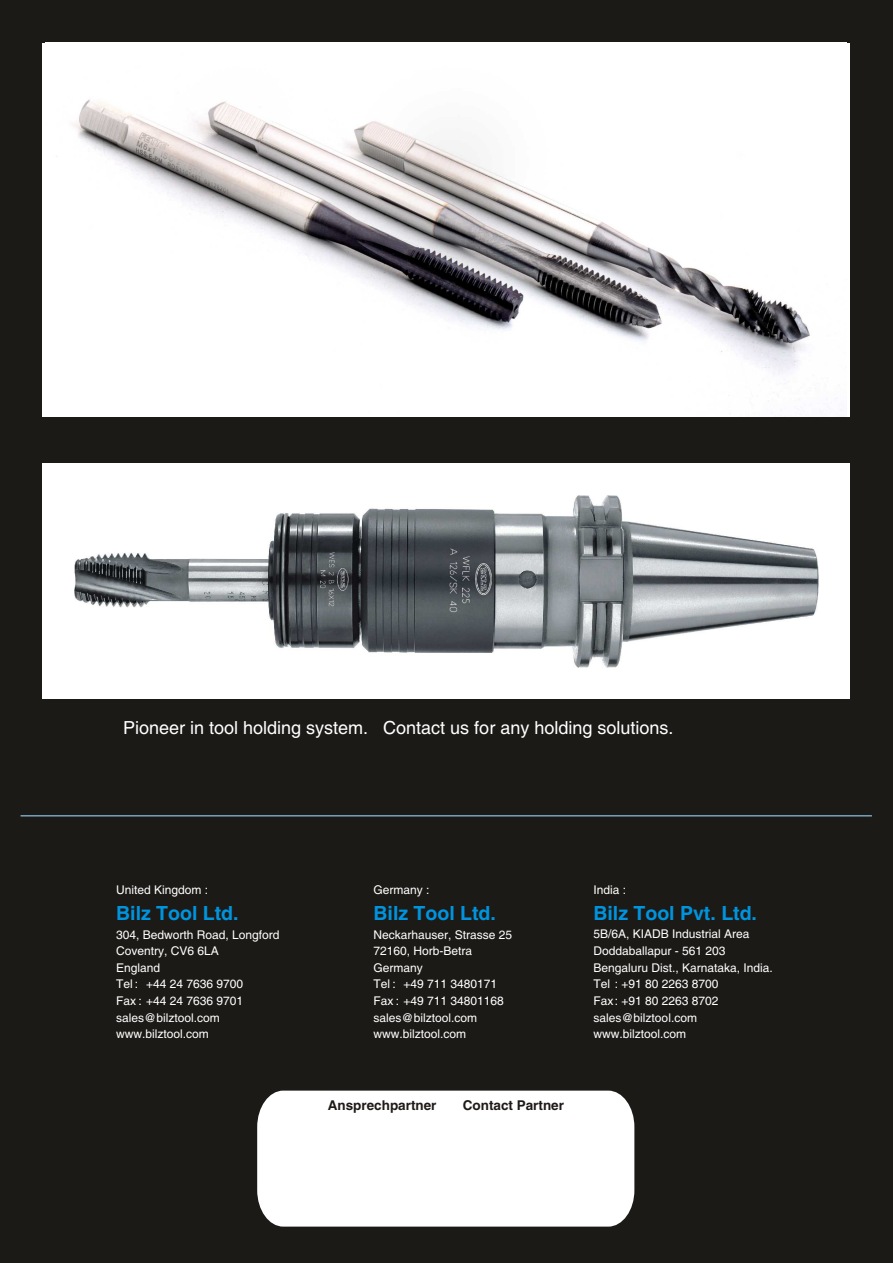
<style>
.page{position:relative;width:893px;height:1263px;background:#1c1a17}
.page>*{position:absolute;margin:0;border:0;box-sizing:border-box;transform-origin:0 0}
.t1{font:700 19.5px "Helvetica";color:#0094de}
.t2{font:18px "Helvetica";color:#fff}
.t3{font:700 13.5px "Helvetica";color:#1f1a17}
.t4{font:12px/16.6px "Helvetica";color:#fff}
</style>
<div class="page">
<div style="left:42px;top:464px;width:808px;height:235px;background:#fff"></div>
<img style="left:74px;top:495px;width:744px;height:173px">
<hr style="left:21px;top:815px;width:851px;height:1px;background:#94d1f5">
<img style="left:46px;top:43px;width:800px;height:374px">
<div style="left:257px;top:1090px;width:377px;height:136px;background:#fff"></div>
<h2 class="t2" style="left:123px;top:721px;width:552px">Pioneer in tool holding system. Contact us for any holding solutions.</h2>
<p class="t4" style="left:116px;top:882px;width:94px">United Kingdom :</p>
<p class="t4" style="left:116px;top:927px;width:165px">304, Bedworth Road, Longford<br>Coventry, CV6 6LA<br>England<br>Tel : +44 24 7636 9700<br>Fax : +44 24 7636 9701 sales@bilztool.com www.bilztool.com</p>
<h1 class="t1" style="left:116px;top:905px;width:124px">Bilz Tool Ltd.</h1>
<p class="t4" style="left:374px;top:882px;width:58px">Germany :</p>
<p class="t4" style="left:374px;top:927px;width:140px">Neckarhauser, Strasse 25<br>72160, Horb-Betra<br>Germany<br>Tel : +49 711 3480171<br>Fax : +49 711 34801168 sales@bilztool.com www.bilztool.com</p>
<h1 class="t1" style="left:374px;top:905px;width:124px">Bilz Tool Ltd.</h1>
<p class="t3" style="left:328px;top:1100px;width:110px">Ansprechpartner</p>
<p class="t3" style="left:463px;top:1100px;width:103px">Contact Partner</p>
<p class="t4" style="left:593px;top:882px;width:34px">India :</p>
<p class="t4" style="left:593px;top:927px;width:181px">5B/6A, KIADB Industrial Area<br>Doddaballapur - 561 203<br>Bengaluru Dist., Karnataka, India.<br>Tel : +91 80 2263 8700<br>Fax: +91 80 2263 8702 sales@bilztool.com www.bilztool.com</p>
<h1 class="t1" style="left:593px;top:905px;width:165px">Bilz Tool Pvt. Ltd.</h1>
</div>
